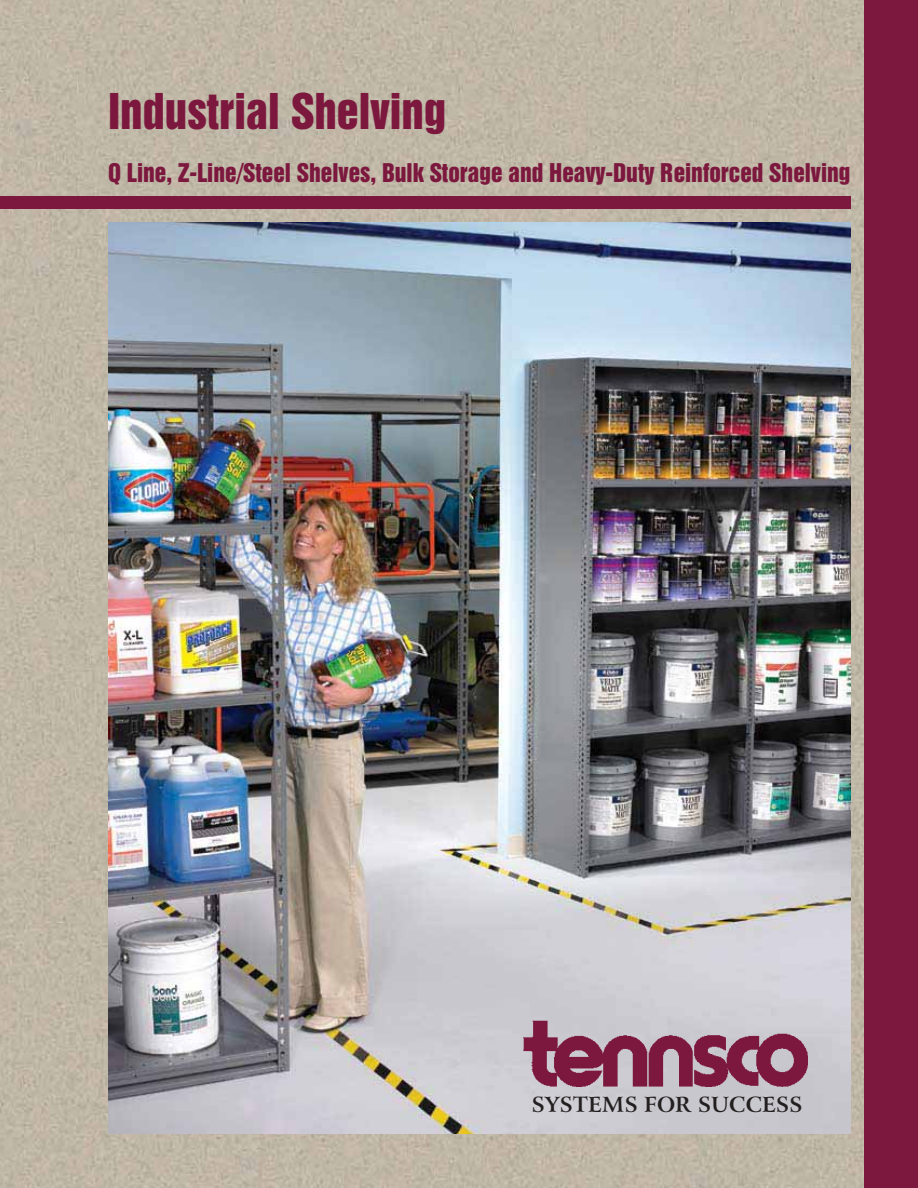
<style>
.page{position:relative;width:918px;height:1188px;background:#fff}
.page>*{position:absolute;margin:0;border:0;box-sizing:border-box;transform-origin:0 0}
.t1{font:45px "Swiss 921 BT Regular A";color:#7c183e}
.t2{font:23.55px "Swiss 921 BT Regular A";color:#7c183e}
.t3{font:700 21px "Arrus BT";color:#231f20}
</style>
<div class="page">
<img style="left:0;top:0;width:864px;height:1188px">
<img style="left:108px;top:223px;width:742px;height:911px">
<div style="left:0;top:196px;width:850px;height:13px;background:#7c183e"></div>
<div style="left:864px;top:0;width:54px;height:1188px;background:#7c183e"></div>
<img style="left:524px;top:1021px;width:283px;height:66px">
<h1 class="t1" style="left:108px;top:91px;width:340px">Industrial Shelving</h1>
<p class="t2" style="left:108px;top:162px;width:744px">Q Line, Z-Line/Steel Shelves, Bulk Storage and Heavy-Duty Reinforced Shelving</p>
<p class="t3" style="left:531px;top:1091px;width:273px">SYSTEMS FOR SUCCESS</p>
</div>
